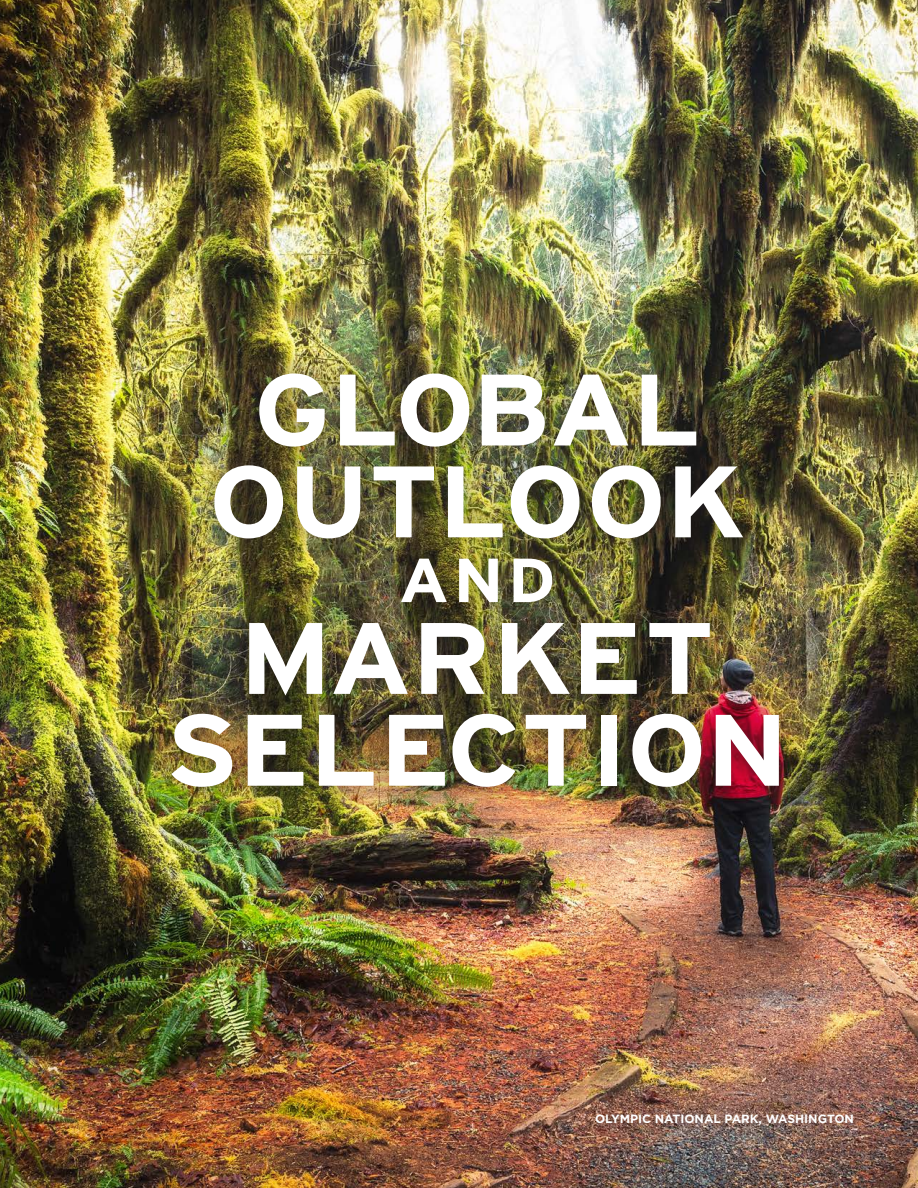
<style>
.page{position:relative;width:918px;height:1188px;background:#fff}
.page>*{position:absolute;margin:0;border:0;box-sizing:border-box;transform-origin:0 0}
.t1{font:700 101.25px/91.8px "Interstate";letter-spacing:-.01em;color:#fff;text-align:center;scale:1.1 1}
.t2{font:700 62.1px "Interstate";color:#fff;scale:1.1 1}
.t3{font:700 12px "Gotham";color:#fff}
</style>
<div class="page">
<img style="left:0;top:0;width:918px;height:1188px">
<div style="left:147px;top:346px;width:660px;height:469px;background:#231f20;opacity:.6"></div>
<p class="t1" style="left:209px;top:363px;width:489px">GLOBAL<br>OUTLOOK</p>
<p class="t2" style="left:398px;top:542px;width:145px">AND</p>
<p class="t1" style="left:165px;top:612px;width:569px">MARKET<br>SELECTION</p>
<p class="t3" style="left:595px;top:1111px;width:261px">OLYMPIC NATIONAL PARK, WASHINGTON</p>
</div>
